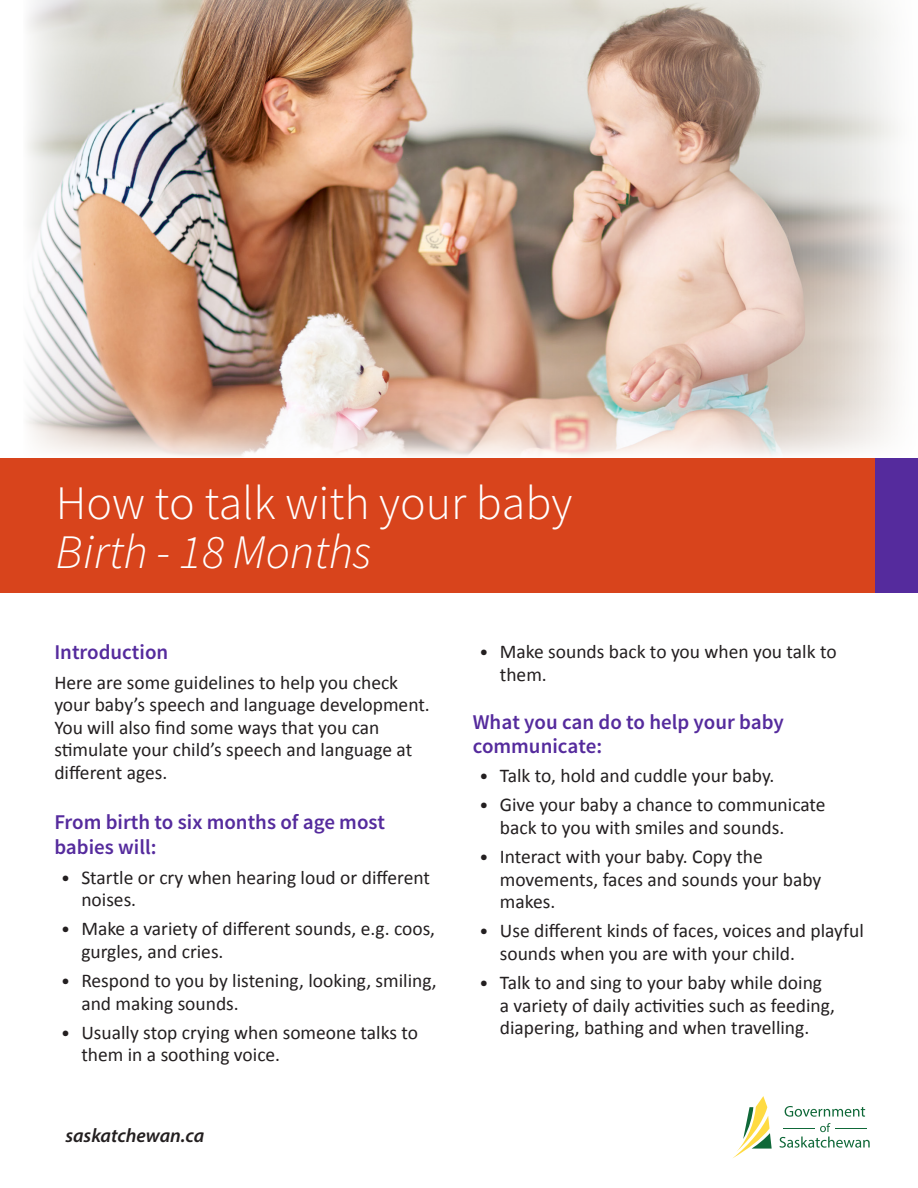
<style>
.page{position:relative;width:918px;height:1188px;background:#fff}
.page>*{position:absolute;margin:0;border:0;box-sizing:border-box;transform-origin:0 0}
.t1{font:300 48px "Source Sans Pro";color:#fff}
.t2{font:italic 300 48px "Source Sans Pro";color:#fff}
.t3{font:600 21px/25.2px "Source Sans Pro";color:#552b9d}
.t4{font:19.5px/22.5px "Calibri";color:#231f20}
.t5{font:italic 600 19.5px "Myriad Pro";color:#231f20}
.s1{font-size:18px}
</style>
<div class="page">
<div style="left:0;top:458px;width:878px;height:135px;background:#d8441c"></div>
<div style="left:875px;top:458px;width:43px;height:135px;background:#552b9d"></div>
<img style="left:26px;top:0;width:877px;height:457px">
<svg style="left:785px;top:1106px;width:80px;height:11px"></svg>
<svg style="left:780px;top:1123px;width:90px;height:25px"></svg>
<hr style="left:783px;top:1128px;width:32px;height:1px;background:#0f6838">
<hr style="left:835px;top:1128px;width:32px;height:1px;background:#0f6838">
<svg style="left:733px;top:1096px;width:39px;height:62px"></svg>
<p class="t1" style="left:56px;top:474px;width:518px">How to talk with your baby</p>
<p class="t2" style="left:56px;top:523px;width:317px">Birth - 18 Months</p>
<p class="t3" style="left:54px;top:640px;width:116px">Introduction</p>
<p class="t4" style="left:54px;top:671px;width:377px">Here are some guidelines to help you check your baby’s speech and language development.</p>
<p class="t4" style="left:54px;top:716px;width:359px">You will also find some ways that you can stimulate your child’s speech and language at different ages.</p>
<p class="t3" style="left:54px;top:810px;width:332px">From birth to six months of age most babies will:</p>
<p class="t4" style="left:81px;top:866px;width:350px;text-indent:-20px"><span class="s1">•</span> Startle or cry when hearing loud or different noises.</p>
<p class="t4" style="left:81px;top:918px;width:355px;text-indent:-20px"><span class="s1">•</span> Make a variety of different sounds, e.g. coos, gurgles, and cries.</p>
<p class="t4" style="left:81px;top:969px;width:357px;text-indent:-20px"><span class="s1">•</span> Respond to you by listening, looking, smiling, and making sounds.</p>
<p class="t4" style="left:81px;top:1021px;width:338px;text-indent:-20px"><span class="s1">•</span> Usually stop crying when someone talks to them in a soothing voice.</p>
<p class="t5" style="left:65px;top:1123px;width:140px">saskatchewan.ca</p>
<p class="t4" style="left:500px;top:641px;width:338px;text-indent:-20px"><span class="s1">•</span> Make sounds back to you when you talk to them.</p>
<p class="t3" style="left:473px;top:710px;width:313px;line-height:24px">What you can do to help your baby communicate:</p>
<p class="t4" style="left:480px;top:764px;width:296px"><span class="s1">•</span> Talk to, hold and cuddle your baby.</p>
<p class="t4" style="left:500px;top:794px;width:327px;text-indent:-20px"><span class="s1">•</span> Give your baby a chance to communicate back to you with smiles and sounds.</p>
<p class="t4" style="left:500px;top:845px;width:323px;text-indent:-20px"><span class="s1">•</span> Interact with your baby. Copy the movements, faces and sounds your baby makes.</p>
<p class="t4" style="left:500px;top:920px;width:365px;text-indent:-20px"><span class="s1">•</span> Use different kinds of faces, voices and playful sounds when you are with your child.</p>
<p class="t4" style="left:500px;top:971px;width:337px;text-indent:-20px"><span class="s1">•</span> Talk to and sing to your baby while doing a variety of daily activities such as feeding, diapering, bathing and when travelling.</p>
</div>
